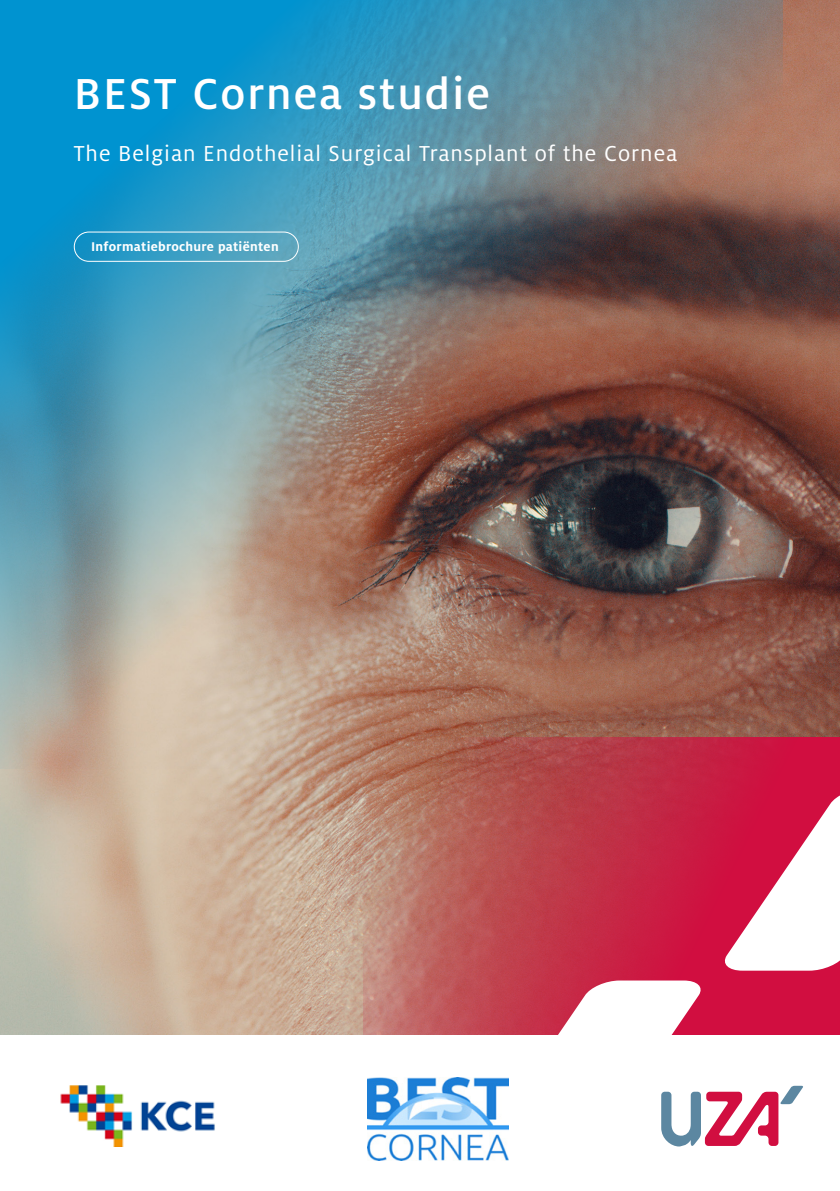
<style>
.page{position:relative;width:840px;height:1191px;background:#fff}
.page>*{position:absolute;margin:0;border:0;box-sizing:border-box;transform-origin:0 0}
._1_-_Cover_-_onderti{font:500 48px "Milo OT";letter-spacing:.04em;color:#fff}
._1_-_Cover_-_onderti-2{font:24px "Milo OT";letter-spacing:.04em;color:#fff}
.t1{font:700 14px "Milo OT";letter-spacing:.02em;color:#fff}
</style>
<div class="page">
<img style="left:0;top:0;width:839px;height:1034px">
<img style="left:0;top:0;width:782px;height:768px">
<svg style="left:363px;top:737px;width:476px;height:298px"></svg>
<svg style="left:720px;top:788px;width:119px;height:182px"></svg>
<div style="left:74px;top:231px;width:224px;height:31px;border:1px solid #fff;border-radius:15px"></div>
<img style="left:367px;top:1077px;width:141px;height:83px">
<svg style="left:480px;top:980px;width:323px;height:176px"></svg>
<img style="left:60px;top:1085px;width:155px;height:61px">
<p class="_1_-_Cover_-_onderti" style="left:74px;top:68px;width:417px">BEST Cornea studie</p>
<p class="_1_-_Cover_-_onderti-2" style="left:74px;top:141px;width:604px">The Belgian Endothelial Surgical Transplant of the Cornea</p>
<p class="t1" style="left:91px;top:238px;width:189px">Informatiebrochure patiënten</p>
</div>
